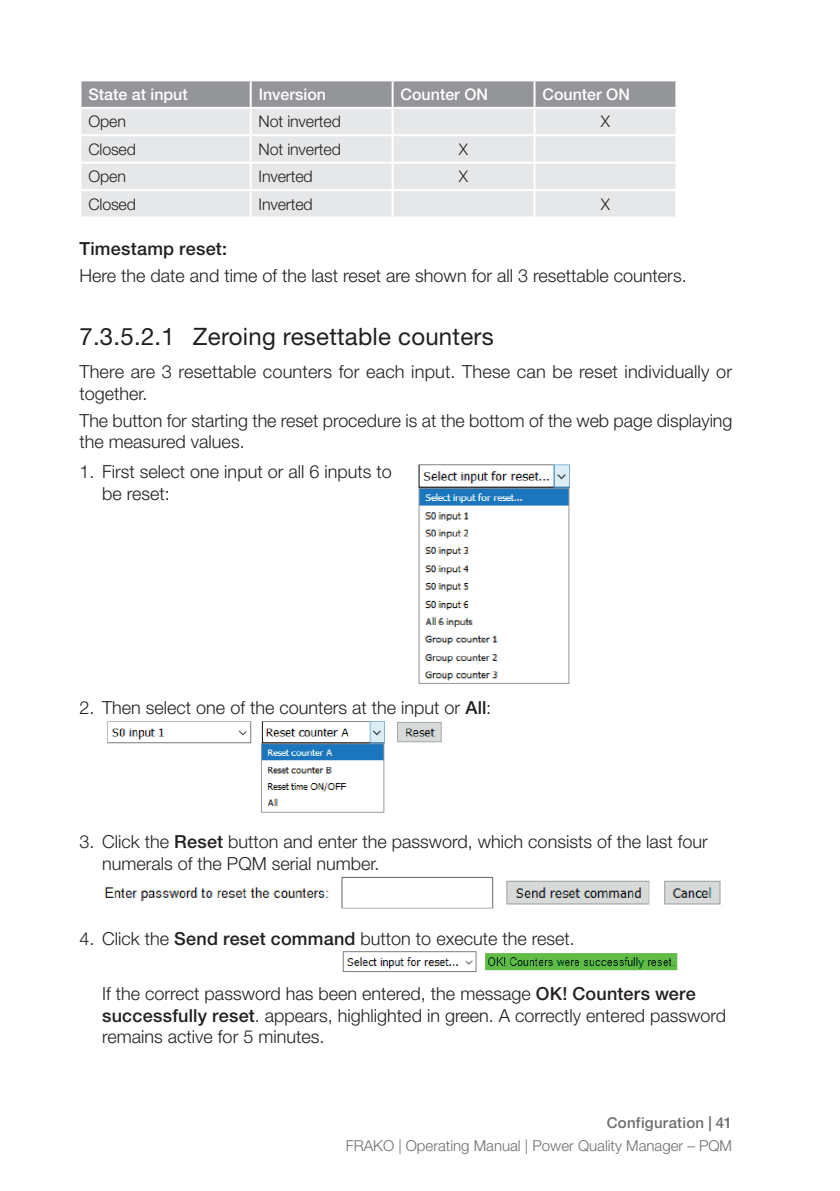
<style>
.page{position:relative;width:840px;height:1191px;background:#fff}
.page>*{position:absolute;margin:0;border:0;box-sizing:border-box;transform-origin:0 0}
.t1{font:24px "Helvetica Neue LT Std";letter-spacing:.01em;color:#231f20}
.t2{font:300 18px/21.6px "Helvetica Neue LT Std";color:#231f20}
.t3{font:500 18px "Helvetica Neue LT Std";letter-spacing:.015em;color:#231f20}
.t4{font:300 16px "Helvetica Neue LT Std";letter-spacing:-.01em;color:#231f20}
.t5{font:500 16px "Helvetica Neue LT Std";color:#fff}
.t6{font:300 15px "Helvetica Neue LT Std";color:#6c6d70}
.t7{font:500 15px "Helvetica Neue LT Std";letter-spacing:.02em;color:#6c6d70}
.s1{font-weight:500}
</style>
<div class="page">
<svg style="left:81px;top:81px;width:594px;height:26px;background:#95979a"></svg>
<svg style="left:81px;top:109px;width:594px;height:107px;background:#e7e8ea"></svg>
<hr style="left:249px;top:81px;width:2px;height:26px;background:#fff">
<hr style="left:249px;top:109px;width:2px;height:25px;background:#fff">
<hr style="left:249px;top:136px;width:2px;height:26px;background:#fff">
<hr style="left:249px;top:164px;width:2px;height:25px;background:#fff">
<hr style="left:249px;top:191px;width:2px;height:25px;background:#fff">
<hr style="left:534px;top:189px;width:143px;height:2px;background:#fff">
<hr style="left:533px;top:191px;width:2px;height:25px;background:#fff">
<hr style="left:391px;top:81px;width:2px;height:26px;background:#fff">
<hr style="left:533px;top:81px;width:2px;height:26px;background:#fff">
<hr style="left:391px;top:109px;width:2px;height:25px;background:#fff">
<hr style="left:533px;top:109px;width:2px;height:25px;background:#fff">
<hr style="left:79px;top:134px;width:171px;height:2px;background:#fff">
<hr style="left:250px;top:134px;width:142px;height:2px;background:#fff">
<hr style="left:392px;top:134px;width:142px;height:2px;background:#fff">
<hr style="left:391px;top:136px;width:2px;height:26px;background:#fff">
<hr style="left:534px;top:134px;width:143px;height:2px;background:#fff">
<hr style="left:533px;top:136px;width:2px;height:26px;background:#fff">
<hr style="left:79px;top:162px;width:171px;height:2px;background:#fff">
<hr style="left:250px;top:162px;width:142px;height:2px;background:#fff">
<hr style="left:392px;top:162px;width:142px;height:2px;background:#fff">
<hr style="left:391px;top:164px;width:2px;height:25px;background:#fff">
<hr style="left:534px;top:162px;width:143px;height:2px;background:#fff">
<hr style="left:533px;top:164px;width:2px;height:25px;background:#fff">
<hr style="left:79px;top:189px;width:171px;height:2px;background:#fff">
<hr style="left:250px;top:189px;width:142px;height:2px;background:#fff">
<hr style="left:392px;top:189px;width:142px;height:2px;background:#fff">
<hr style="left:391px;top:191px;width:2px;height:25px;background:#fff">
<img style="left:418px;top:464px;width:152px;height:220px">
<img style="left:107px;top:721px;width:335px;height:92px">
<img style="left:104px;top:876px;width:617px;height:33px">
<img style="left:342px;top:951px;width:336px;height:22px">
<p class="t5" style="left:88px;top:85px;width:101px">State at input</p>
<p class="t5" style="left:258px;top:85px;width:69px">Inversion</p>
<p class="t5" style="left:400px;top:85px;width:89px">Counter ON</p>
<p class="t5" style="left:542px;top:85px;width:89px">Counter ON</p>
<p class="t4" style="left:88px;top:112px;width:39px">Open</p>
<p class="t4" style="left:258px;top:112px;width:84px">Not inverted</p>
<p class="t4" style="left:600px;top:112px;width:11px">X</p>
<p class="t4" style="left:88px;top:139px;width:49px">Closed</p>
<p class="t4" style="left:258px;top:139px;width:84px">Not inverted</p>
<p class="t4" style="left:458px;top:139px;width:11px">X</p>
<p class="t4" style="left:88px;top:167px;width:39px">Open</p>
<p class="t4" style="left:258px;top:167px;width:55px">Inverted</p>
<p class="t4" style="left:458px;top:167px;width:11px">X</p>
<p class="t4" style="left:88px;top:194px;width:49px">Closed</p>
<p class="t4" style="left:258px;top:194px;width:55px">Inverted</p>
<p class="t4" style="left:600px;top:194px;width:11px">X</p>
<p class="t3" style="left:79px;top:238px;width:149px">Timestamp reset:</p>
<p class="t2" style="left:79px;top:264px;width:608px">Here the date and time of the last reset are shown for all 3 resettable counters.</p>
<h1 class="t1" style="left:79px;top:322px;width:415px">7.3.5.2.1 Zeroing resettable counters</h1>
<p class="t2" style="left:79px;top:360px;width:653px">There are 3 resettable counters for each input. These can be reset individually or together.</p>
<p class="t2" style="left:79px;top:409px;width:654px">The button for starting the reset procedure is at the bottom of the web page displaying the measured values.</p>
<p class="t2" style="left:102px;top:460px;width:291px;text-indent:-23px">1. First select one input or all 6 inputs to be reset:</p>
<p class="t2" style="left:79px;top:696px;width:413px">2. Then select one of the counters at the input or <span class="s1">All</span>:</p>
<p class="t2" style="left:102px;top:830px;width:606px;text-indent:-23px">3. Click the <span class="s1">Reset</span> button and enter the password, which consists of the last four numerals of the PQM serial number.</p>
<p class="t2" style="left:79px;top:927px;width:496px">4. Click the <span class="s1">Send reset command</span> button to execute the reset.</p>
<p class="t2" style="left:102px;top:982px;width:625px">If the correct password has been entered, the message <span class="s1">OK! Counters were successfully reset</span>. appears, highlighted in green. A correctly entered password remains active for 5 minutes.</p>
<p class="t7" style="left:606px;top:1113px;width:127px">Configuration | 41</p>
<p class="t6" style="left:345px;top:1137px;width:387px">FRAKO | Operating Manual | Power Quality Manager – PQM</p>
</div>
